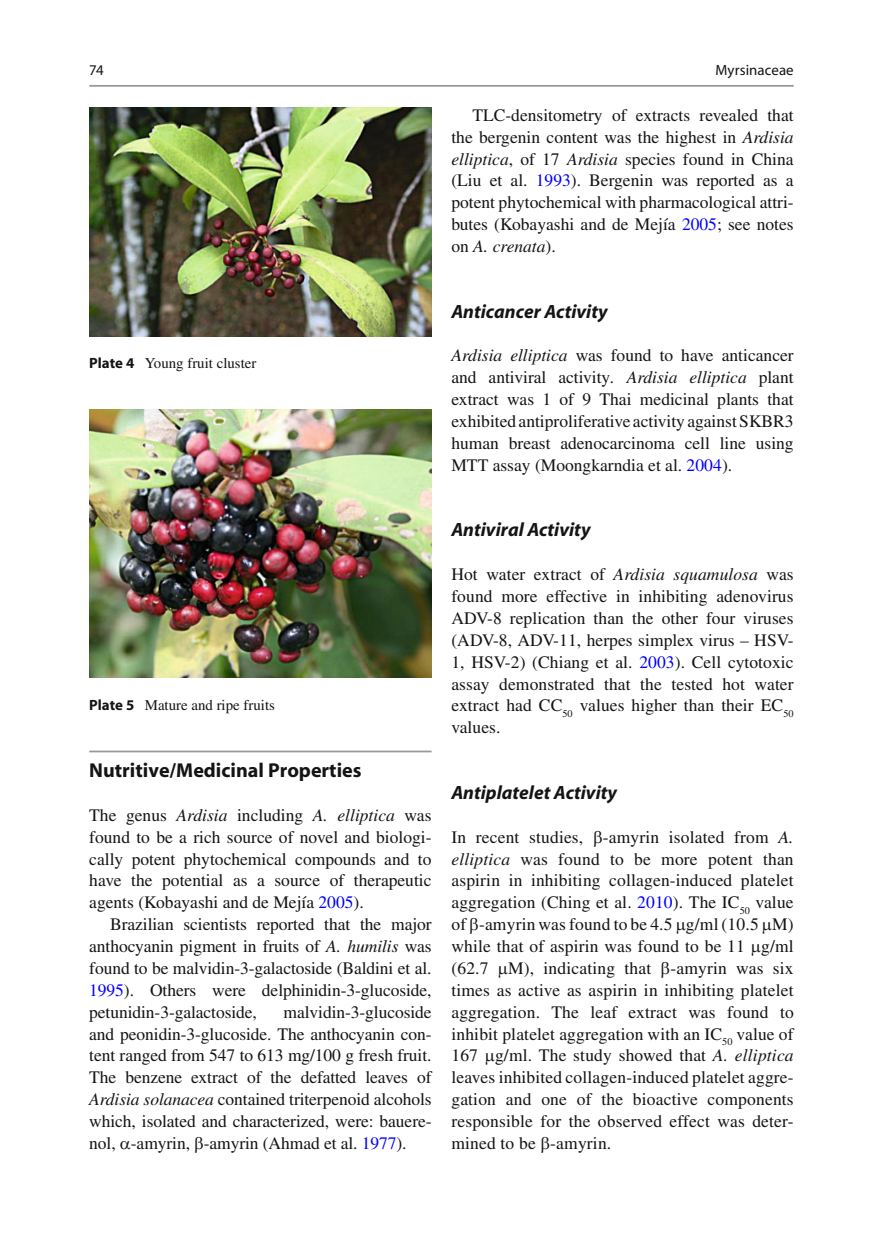
<style>
.page{position:relative;width:883px;height:1260px;background:#fff}
.page>*{position:absolute;margin:0;border:0;box-sizing:border-box;transform-origin:0 0}
.t1{font:700 20.12px "Myriad";color:#131413}
.t2{font:italic 700 19.25px "Myriad";color:#131413}
.t3{font:17.5px/21.9px "Times";color:#131413;text-align:justify}
.t4{font:14.88px "Times";color:#131413}
.t5{font:14.88px "Myriad";letter-spacing:.005em;color:#131413}
.s1{font-style:italic}
.s2{color:#00f}
.s3{font-family:"Myriad";font-weight:700}
</style>
<div class="page">
<hr style="left:89px;top:85px;width:705px;height:2px;background:#989898">
<hr style="left:89px;top:751px;width:343px;height:1px;background:#989898">
<img style="left:89px;top:410px;width:343px;height:268px">
<img style="left:89px;top:107px;width:343px;height:230px">
<p class="t5" style="left:89px;top:64px;width:16px">74</p>
<p class="t5" style="left:716px;top:64px;width:80px">Myrsinaceae</p>
<p class="t3" style="left:451px;top:106px;width:344px;text-indent:21px">TLC-densitometry of extracts revealed that the bergenin content was the highest in <span class="s1">Ardisia elliptica</span> , of 17 <span class="s1">Ardisia</span> species found in China (Liu et al. <span class="s2">1993</span> ) . Bergenin was reported as a potent phytochemical with pharmacological attri&shy;butes (Kobayashi and de Mejía <span class="s2">2005</span> ; see notes on <span class="s1">A. crenata</span> ).</p>
<p class="t4" style="left:89px;top:358px;width:169px"><span class="s3">Plate 4</span> Young fruit cluster</p>
<p class="t2" style="left:451px;top:304px;width:158px">Anticancer Activity</p>
<p class="t3" style="left:451px;top:346px;width:344px"><span class="s1">Ardisia elliptica</span> was found to have anticancer and antiviral activity <span class="s1">. Ardisia elliptica</span> plant extract was 1 of 9 Thai medicinal plants that exhibited antiproliferative activity against SKBR3 human breast adenocarcinoma cell line using MTT assay ( Moongkarndia et al. <span class="s2">2004</span> ).</p>
<p class="t4" style="left:89px;top:699px;width:187px"><span class="s3">Plate 5</span> Mature and ripe fruits</p>
<p class="t1" style="left:89px;top:763px;width:274px">Nutritive/Medicinal Properties</p>
<p class="t3" style="left:89px;top:806px;width:344px">The genus <span class="s1">Ardisia</span> including <span class="s1">A. elliptica</span> was found to be a rich source of novel and biologi&shy;cally potent phytochemical compounds and to have the potential as a source of therapeutic agents (Kobayashi and de Mejía <span class="s2">2005</span> ) .</p>
<p class="t3" style="left:89px;top:915px;width:344px;text-indent:21px">Brazilian scientists reported that the major anthocyanin pigment in fruits of <span class="s1">A. humilis</span> was found to be malvidin-3-galactoside (Baldini et al.<br><span class="s2">1995</span> ) . Others were delphinidin-3-glucoside, petunidin-3-galactoside,</p>
<p class="t3" style="left:89px;top:1003px;width:344px;text-indent:194px">malvidin-3-glucoside and peonidin-3-glucoside. The anthocyanin con&shy;tent ranged from 547 to 613 mg/100 g fresh fruit.<br>The benzene extract of the defatted leaves of <span class="s1">Ardisia solanacea</span> contained triterpenoid alcohols which, isolated and characterized, were: bauere&shy;nol, -amyrin, -amyrin (Ahmad et al. <span class="s2">1977</span> ) .</p>
<p class="t2" style="left:451px;top:523px;width:141px">Antiviral Activity</p>
<p class="t3" style="left:451px;top:565px;width:344px">Hot water extract of <span class="s1">Ardisia squamulosa</span> was found more effective in inhibiting adenovirus ADV-8 replication than the other four viruses (ADV-8, ADV-11, herpes simplex virus – HSV-1, HSV-2) (Chiang et al. <span class="s2">2003</span> ) . Cell cytotoxic assay demonstrated that the tested hot water extract had CC <sub>50</sub> values higher than their EC <sub>50 </sub>values.</p>
<p class="t2" style="left:451px;top:785px;width:167px">Antiplatelet Activity</p>
<p class="t3" style="left:451px;top:828px;width:344px">In recent studies, -amyrin isolated from <span class="s1">A. elliptica</span> was found to be more potent than aspirin in inhibiting collagen-induced platelet aggregation (Ching et al. <span class="s2">2010</span> ) . The IC <sub>50</sub> value of -amyrin was found to be 4.5 g/ml (10.5 M) while that of aspirin was found to be 11 g/ml (62.7 M), indicating that -amyrin was six times as active as aspirin in inhibiting platelet aggregation. The leaf extract was found to inhibit platelet aggregation with an IC <sub>50</sub> value of 167 g/ml. The study showed that <span class="s1">A. elliptica </span>leaves inhibited collagen-induced platelet aggre&shy;gation and one of the bioactive components responsible for the observed effect was deter&shy;mined to be -amyrin.</p>
</div>
